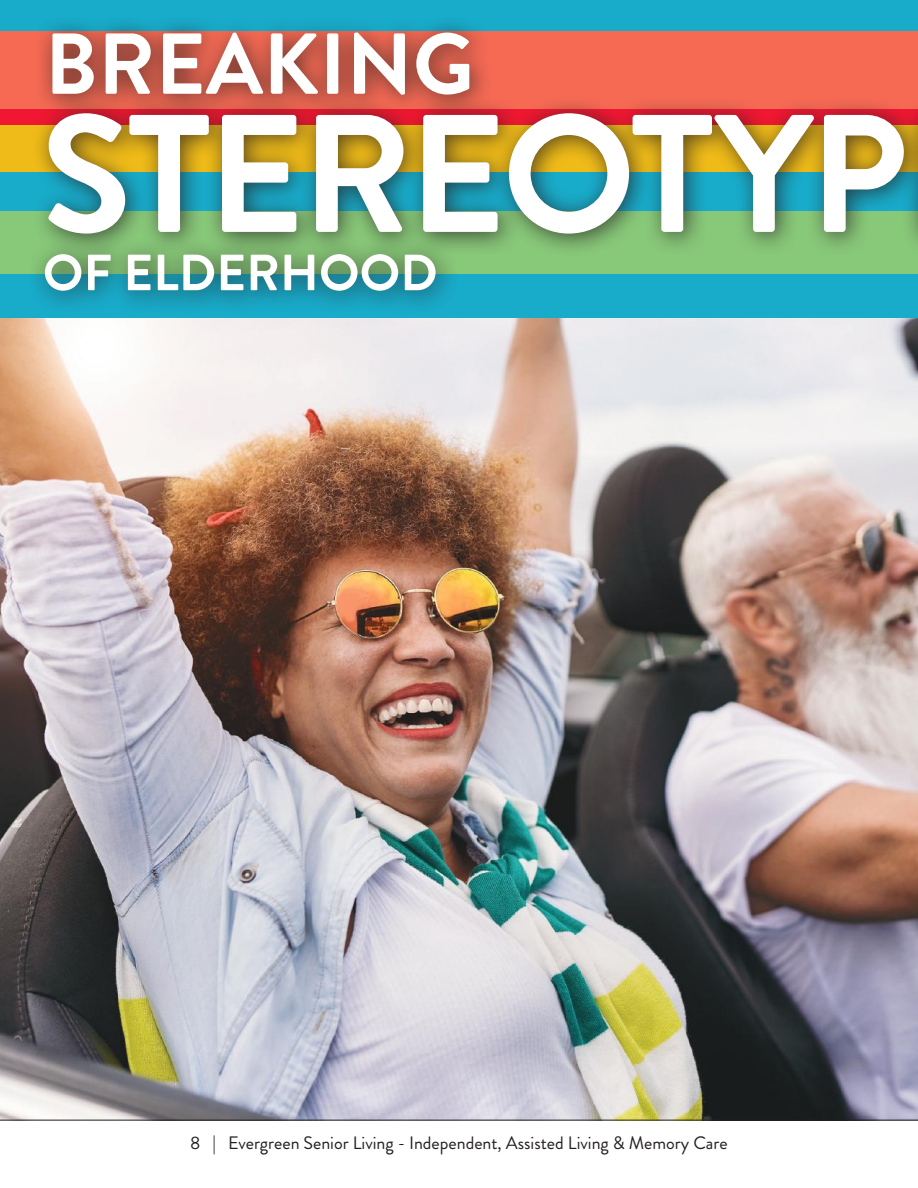
<style>
.page{position:relative;width:918px;height:1188px;background:#fff}
.page>*{position:absolute;margin:0;border:0;box-sizing:border-box;transform-origin:0 0}
.t1{font:700 167.1px "Brandon Grotesque";letter-spacing:-.025em;color:#fff}
.t2{font:700 86.25px "Brandon Grotesque";color:#fff}
.t3{font:700 50.7px "Brandon Grotesque";color:#fff}
.t4{font:18px "Brandon Grotesque";color:#241f1f}
</style>
<div class="page">
<img style="left:0;top:317px;width:918px;height:803px">
<div style="left:0;top:0;width:918px;height:39px;background:#18abca"></div>
<div style="left:0;top:31px;width:918px;height:79px;background:#f66a54"></div>
<div style="left:0;top:110px;width:918px;height:15px;background:#ef1731"></div>
<div style="left:0;top:125px;width:918px;height:47px;background:#efbb18"></div>
<div style="left:0;top:209px;width:918px;height:65px;background:#88c879"></div>
<div style="left:0;top:172px;width:918px;height:39px;background:#18abca"></div>
<div style="left:0;top:274px;width:918px;height:43px;background:#18abca"></div>
<div style="left:31px;top:95px;width:887px;height:163px;background:#241f1f;opacity:.75"></div>
<div style="left:34px;top:15px;width:460px;height:104px;background:#241f1f;opacity:.75"></div>
<div style="left:28px;top:237px;width:432px;height:77px;background:#241f1f;opacity:.75"></div>
<hr style="left:0;top:1120px;width:918px;height:1px;background:#241f1f">
<h2 class="t2" style="left:45px;top:4px;width:431px">BREAKING</h2>
<h1 class="t1" style="left:41px;top:58px;width:868px">STEREOTYP</h1>
<h3 class="t3" style="left:43px;top:237px;width:396px">OF ELDERHOOD</h3>
<p class="t4" style="left:190px;top:1130px;width:539px">8 | Evergreen Senior Living - Independent, Assisted Living &amp; Memory Care</p>
</div>
